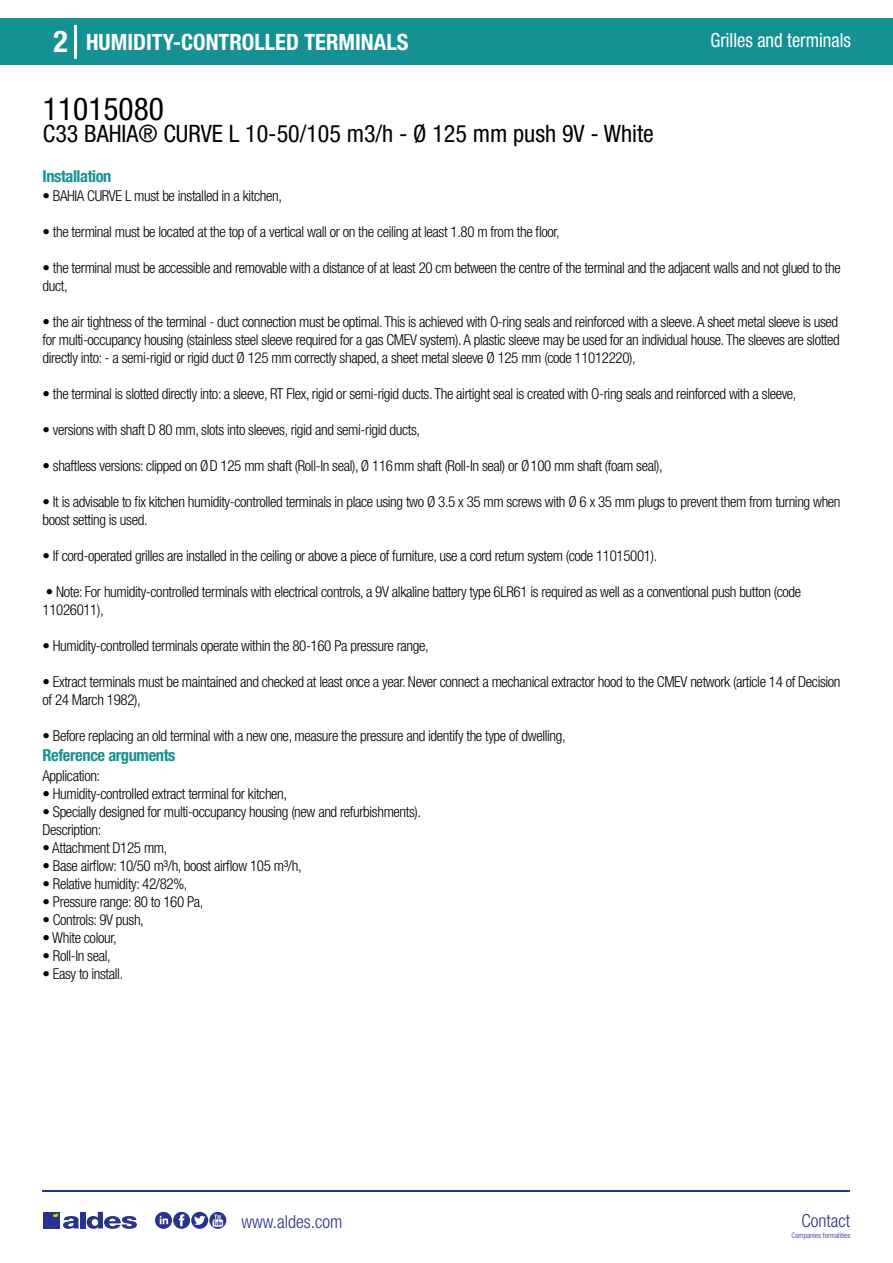
<style>
.page{position:relative;width:893px;height:1263px;background:#fff}
.page>*{position:absolute;margin:0;border:0;box-sizing:border-box;transform-origin:0 0}
.t1{font:condensed 31.5px "Helvetica Neue LT Std";color:#000}
.t2{font:700 condensed 30px "Helvetica Neue LT Std";color:#fff}
.t3{font:condensed 24px "Helvetica Neue LT Std";color:#000}
.t4{font:700 condensed 22.5px "Helvetica Neue LT Std";color:#fff}
.t5{font:condensed 19.5px "Helvetica Neue LT Std";color:#fff;scale:.95 1}
.t6{font:300 condensed 18px "Helvetica Neue";color:#28348b}
.t7{font:700 condensed 16.5px "Helvetica Neue LT Std";letter-spacing:-.025em;color:#169193}
.t8{font:300 condensed 15px/18px "Helvetica Neue LT Std";letter-spacing:-.025em;color:#000}
.t9{font:300 condensed 7.5px "Helvetica Neue";color:#28348b}
</style>
<div class="page">
<div style="left:0;top:18px;width:893px;height:46px;background:#169193"></div>
<hr style="left:74px;top:25px;width:2px;height:33px;background:#fff">
<hr style="left:43px;top:1190px;width:807px;height:1px;background:#28348b">
<svg style="left:155px;top:1212px;width:71px;height:17px"></svg>
<div style="left:43px;top:1212px;width:17px;height:16px;background:#28348b"></div>
<div style="left:80px;top:1212px;width:6px;height:16px;background:#28348b"></div>
<svg style="left:87px;top:1212px;width:50px;height:17px"></svg>
<svg style="left:53px;top:1213px;width:26px;height:16px"></svg>
<h2 class="t2" style="left:54px;top:24px;width:16px">2</h2>
<h3 class="t4" style="left:86px;top:28px;width:324px">HUMIDITY-CONTROLLED TERMINALS</h3>
<h3 class="t5" style="left:710px;top:29px;width:149px">Grilles and terminals</h3>
<h1 class="t1" style="left:43px;top:91px;width:122px">11015080</h1>
<h3 class="t3" style="left:43px;top:120px;width:612px">C33 BAHIA® CURVE L 10-50/105 m3/h - Ø 125 mm push 9V - White</h3>
<p class="t7" style="left:43px;top:166px;width:70px">Installation</p>
<p class="t8" style="left:43px;top:187px;width:241px">• BAHIA CURVE L must be installed in a kitchen,</p>
<p class="t8" style="left:43px;top:223px;width:519px">• the terminal must be located at the top of a vertical wall or on the ceiling at least 1.80 m from the floor,</p>
<p class="t8" style="left:43px;top:259px;width:800px">• the terminal must be accessible and removable with a distance of at least 20 cm between the centre of the terminal and the adjacent walls and not glued to the duct,</p>
<p class="t8" style="left:43px;top:313px;width:799px;text-align:justify">• the air tightness of the terminal - duct connection must be optimal. This is achieved with O-ring seals and reinforced with a sleeve. A sheet metal sleeve is used for multi-occupancy housing (stainless steel sleeve required for a gas CMEV system). A plastic sleeve may be used for an individual house. The sleeves are slotted directly into: - a semi-rigid or rigid duct Ø 125 mm correctly shaped, a sheet metal sleeve Ø 125 mm (code 11012220),</p>
<p class="t8" style="left:43px;top:385px;width:755px">• the terminal is slotted directly into: a sleeve, RT Flex, rigid or semi-rigid ducts. The airtight seal is created with O-ring seals and reinforced with a sleeve,</p>
<p class="t8" style="left:43px;top:421px;width:379px">• versions with shaft D 80 mm, slots into sleeves, rigid and semi-rigid ducts,</p>
<p class="t8" style="left:43px;top:457px;width:622px">• shaftless versions: clipped on ØD 125 mm shaft (Roll-In seal), Ø 116mm shaft (Roll-In seal) or Ø100 mm shaft (foam seal),</p>
<p class="t8" style="left:43px;top:493px;width:800px">• It is advisable to fix kitchen humidity-controlled terminals in place using two Ø 3.5 x 35 mm screws with Ø 6 x 35 mm plugs to prevent them from turning when boost setting is used.</p>
<p class="t8" style="left:43px;top:547px;width:616px">• If cord-operated grilles are installed in the ceiling or above a piece of furniture, use a cord return system (code 11015001).</p>
<p class="t8" style="left:43px;top:583px;width:760px">• Note: For humidity-controlled terminals with electrical controls, a 9V alkaline battery type 6LR61 is required as well as a conventional push button (code<br>11026011),</p>
<p class="t8" style="left:43px;top:637px;width:388px">• Humidity-controlled terminals operate within the 80-160 Pa pressure range,</p>
<p class="t8" style="left:43px;top:673px;width:800px">• Extract terminals must be maintained and checked at least once a year. Never connect a mechanical extractor hood to the CMEV network (article 14 of Decision of 24 March 1982),</p>
<p class="t8" style="left:43px;top:727px;width:525px">• Before replacing an old terminal with a new one, measure the pressure and identify the type of dwelling,</p>
<p class="t7" style="left:43px;top:746px;width:135px">Reference arguments</p>
<p class="t8" style="left:43px;top:766px;width:59px">Application:</p>
<p class="t8" style="left:43px;top:784px;width:246px">• Humidity-controlled extract terminal for kitchen,</p>
<p class="t8" style="left:43px;top:802px;width:380px">• Specially designed for multi-occupancy housing (new and refurbishments).<br>Description:</p>
<p class="t8" style="left:43px;top:838px;width:126px">• Attachment D125 mm,</p>
<p class="t8" style="left:43px;top:856px;width:261px">• Base airflow: 10/50 m³/h, boost airflow 105 m³/h,</p>
<p class="t8" style="left:43px;top:874px;width:146px">• Relative humidity: 42/82%,</p>
<p class="t8" style="left:43px;top:892px;width:163px">• Pressure range: 80 to 160 Pa,</p>
<p class="t8" style="left:43px;top:910px;width:103px">• Controls: 9V push,</p>
<p class="t8" style="left:43px;top:928px;width:76px">• White colour,</p>
<p class="t8" style="left:43px;top:946px;width:70px">• Roll-In seal,</p>
<p class="t8" style="left:43px;top:964px;width:82px">• Easy to install.</p>
<p class="t6" style="left:241px;top:1211px;width:102px">www.aldes.com</p>
<p class="t6" style="left:801px;top:1211px;width:50px">Contact</p>
<p class="t9" style="left:791px;top:1230px;width:60px">Companies formalities</p>
</div>
